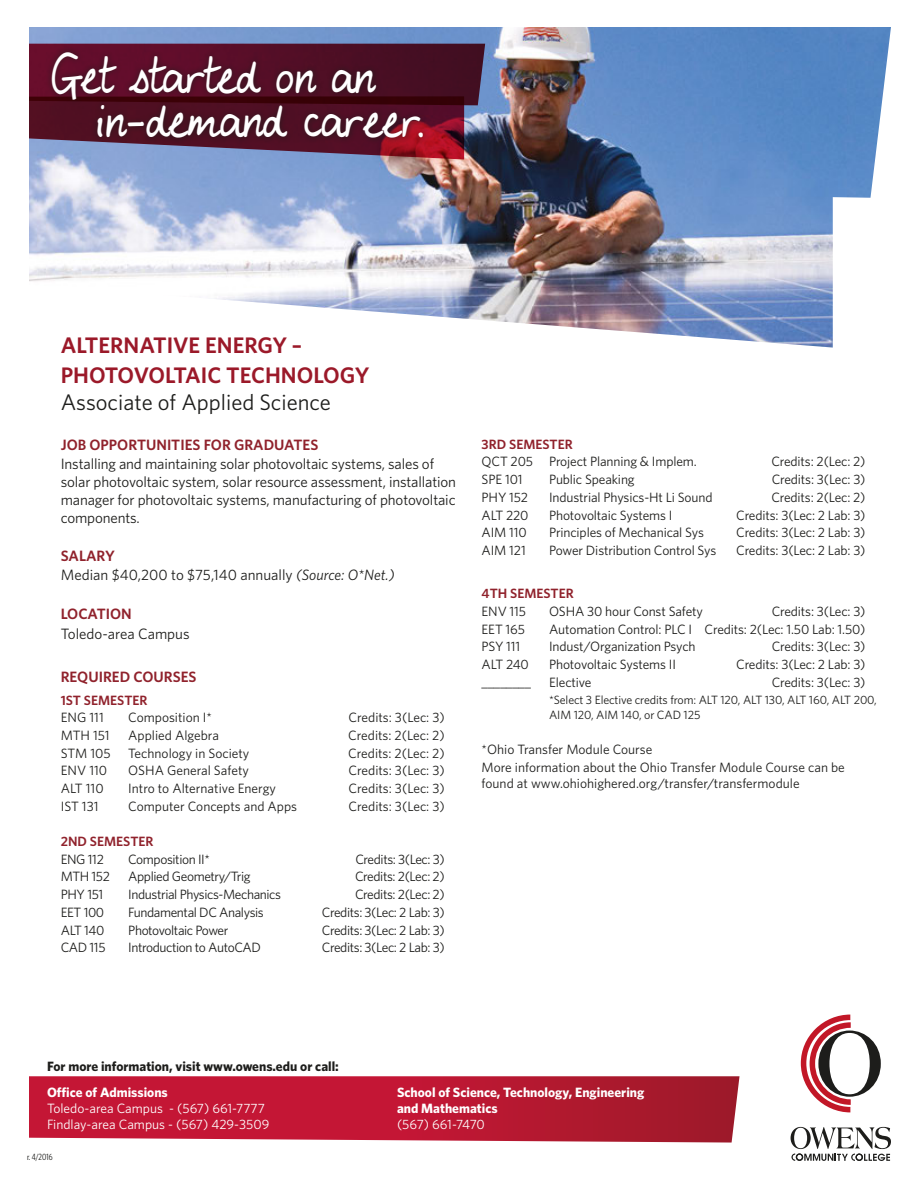
<style>
.page{position:relative;width:918px;height:1188px;background:#fff}
.page>*{position:absolute;margin:0;border:0;box-sizing:border-box;transform-origin:0 0}
.t1{font:45.3px/44px "My Lucky Penny";color:#fff}
.t2{font:600 22.5px/30px "Whitney";color:#9b1929}
.t3{font:22.5px "Whitney";color:#1d1d1b}
.t4{font:15px/18px "Whitney";letter-spacing:-.01em;color:#1d1d1b}
.t5{font:600 15px "Whitney";color:#90222c}
.t6{font:13.5px/17.7px "Whitney";letter-spacing:-.01em;color:#1d1d1b}
.t7{font:13.5px "Whitney";letter-spacing:-.03em;color:#1d1d1b}
.t8{font:700 13.5px/16.2px "Whitney";color:#fff}
.t9{font:13.5px/16.2px "Whitney";color:#fff}
.t10{font:700 13.5px "Whitney";color:#1d1d1b}
.t11{font:600 13.5px "Whitney";color:#90222c}
.t12{font:13.5px "Whitney";letter-spacing:-.02em;color:#fff}
.t13{font:12px/14.4px "Whitney";letter-spacing:-.01em;color:#1d1d1b}
.t14{font:9px "Whitney Condensed";color:#1d1d1b}
.s1{font-weight:600;color:#90222c}
.s2{font-style:italic}
</style>
<div class="page">
<svg style="left:29px;top:1076px;width:711px;height:67px;background:#be233c"></svg>
<img style="left:29px;top:27px;width:862px;height:321px">
<svg style="left:29px;top:44px;width:456px;height:116px;background:#6a4361"></svg>
<div style="left:46px;top:46px;width:383px;height:99px;background:#1d1d1b;opacity:.75"></div>
<svg style="left:801px;top:1015px;width:80px;height:97px"></svg>
<svg style="left:791px;top:1127px;width:100px;height:34px"></svg>
<h1 class="t1" style="left:97px;top:54px;width:330px;text-indent:-45px">Get started on an in-demand career.</h1>
<h2 class="t2" style="left:61px;top:330px;width:310px">ALTERNATIVE ENERGY –<br>PHOTOVOLTAIC TECHNOLOGY</h2>
<h2 class="t3" style="left:61px;top:387px;width:272px">Associate of Applied Science</h2>
<p class="t5" style="left:61px;top:435px;width:259px">JOB OPPORTUNITIES FOR GRADUATES</p>
<p class="t4" style="left:61px;top:455px;width:397px">Installing and maintaining solar photovoltaic systems, sales of solar photovoltaic system, solar resource assessment, installation manager for photovoltaic systems, manufacturing of photovoltaic components.</p>
<p class="t4" style="left:61px;top:546px;width:335px;line-height:19.5px"><span class="s1">SALARY<br></span>Median $40,200 to $75,140 annually <span class="s2">(Source: O*Net.)</span></p>
<p class="t5" style="left:61px;top:604px;width:73px">LOCATION</p>
<p class="t4" style="left:61px;top:624px;width:130px">Toledo-area Campus</p>
<p class="t5" style="left:61px;top:666px;width:137px">REQUIRED COURSES</p>
<p class="t11" style="left:61px;top:691px;width:88px">1ST SEMESTER</p>
<p class="t6" style="left:61px;top:708px;width:45px">ENG 111</p>
<p class="t6" style="left:128px;top:708px;width:85px">Composition I*</p>
<p class="t6" style="left:349px;top:708px;width:98px">Credits: 3(Lec: 3)</p>
<p class="t6" style="left:61px;top:726px;width:51px">MTH 151</p>
<p class="t6" style="left:128px;top:726px;width:92px">Applied Algebra</p>
<p class="t6" style="left:348px;top:726px;width:98px">Credits: 2(Lec: 2)</p>
<p class="t6" style="left:61px;top:744px;width:51px">STM 105</p>
<p class="t6" style="left:128px;top:744px;width:123px">Technology in Society</p>
<p class="t6" style="left:348px;top:744px;width:98px">Credits: 2(Lec: 2)</p>
<p class="t6" style="left:61px;top:761px;width:48px">ENV 110</p>
<p class="t6" style="left:128px;top:761px;width:122px">OSHA General Safety</p>
<p class="t6" style="left:349px;top:761px;width:98px">Credits: 3(Lec: 3)</p>
<p class="t6" style="left:61px;top:779px;width:44px">ALT 110</p>
<p class="t6" style="left:128px;top:779px;width:149px">Intro to Alternative Energy</p>
<p class="t6" style="left:349px;top:779px;width:98px">Credits: 3(Lec: 3)</p>
<p class="t6" style="left:61px;top:797px;width:39px">IST 131</p>
<p class="t6" style="left:128px;top:797px;width:170px">Computer Concepts and Apps</p>
<p class="t6" style="left:349px;top:797px;width:98px">Credits: 3(Lec: 3)</p>
<p class="t11" style="left:61px;top:832px;width:94px">2ND SEMESTER</p>
<p class="t6" style="left:61px;top:850px;width:45px">ENG 112</p>
<p class="t7" style="left:128px;top:850px;width:83px">Composition II*</p>
<p class="t7" style="left:355px;top:850px;width:91px">Credits: 3(Lec: 3)</p>
<p class="t6" style="left:61px;top:868px;width:51px">MTH 152</p>
<p class="t7" style="left:128px;top:868px;width:124px">Applied Geometry/Trig</p>
<p class="t7" style="left:355px;top:868px;width:91px">Credits: 2(Lec: 2)</p>
<p class="t6" style="left:61px;top:885px;width:44px">PHY 151</p>
<p class="t7" style="left:128px;top:886px;width:154px">Industrial Physics-Mechanics</p>
<p class="t7" style="left:355px;top:886px;width:91px">Credits: 2(Lec: 2)</p>
<p class="t6" style="left:61px;top:903px;width:45px">EET 100</p>
<p class="t7" style="left:128px;top:903px;width:137px">Fundamental DC Analysis</p>
<p class="t7" style="left:322px;top:903px;width:124px">Credits: 3(Lec: 2 Lab: 3)</p>
<p class="t6" style="left:61px;top:921px;width:45px">ALT 140</p>
<p class="t7" style="left:128px;top:921px;width:102px">Photovoltaic Power</p>
<p class="t7" style="left:322px;top:921px;width:124px">Credits: 3(Lec: 2 Lab: 3)</p>
<p class="t6" style="left:61px;top:938px;width:46px">CAD 115</p>
<p class="t7" style="left:128px;top:939px;width:134px">Introduction to AutoCAD</p>
<p class="t7" style="left:322px;top:939px;width:124px">Credits: 3(Lec: 2 Lab: 3)</p>
<p class="t11" style="left:482px;top:435px;width:93px">3RD SEMESTER</p>
<p class="t6" style="left:482px;top:453px;width:217px">QCT 205 Project Planning &amp; Implem.</p>
<p class="t6" style="left:771px;top:453px;width:96px">Credits: 2(Lec: 2)</p>
<p class="t6" style="left:482px;top:470px;width:43px">SPE 101</p>
<p class="t6" style="left:549px;top:470px;width:87px">Public Speaking</p>
<p class="t6" style="left:772px;top:470px;width:95px">Credits: 3(Lec: 3)</p>
<p class="t6" style="left:482px;top:488px;width:48px">PHY 152</p>
<p class="t6" style="left:549px;top:488px;width:165px">Industrial Physics-Ht Li Sound</p>
<p class="t6" style="left:771px;top:488px;width:96px">Credits: 2(Lec: 2)</p>
<p class="t6" style="left:482px;top:506px;width:48px">ALT 220</p>
<p class="t6" style="left:549px;top:506px;width:125px">Photovoltaic Systems I</p>
<p class="t6" style="left:736px;top:506px;width:131px">Credits: 3(Lec: 2 Lab: 3)</p>
<p class="t6" style="left:482px;top:523px;width:47px">AIM 110</p>
<p class="t6" style="left:549px;top:523px;width:156px">Principles of Mechanical Sys</p>
<p class="t6" style="left:736px;top:523px;width:131px">Credits: 3(Lec: 2 Lab: 3)</p>
<p class="t6" style="left:482px;top:541px;width:46px">AIM 121</p>
<p class="t6" style="left:549px;top:541px;width:169px">Power Distribution Control Sys</p>
<p class="t6" style="left:736px;top:541px;width:131px">Credits: 3(Lec: 2 Lab: 3)</p>
<p class="t11" style="left:482px;top:584px;width:94px">4TH SEMESTER</p>
<p class="t6" style="left:482px;top:602px;width:46px">ENV 115</p>
<p class="t6" style="left:549px;top:602px;width:155px">OSHA 30 hour Const Safety</p>
<p class="t6" style="left:772px;top:602px;width:95px">Credits: 3(Lec: 3)</p>
<p class="t6" style="left:482px;top:620px;width:45px">EET 165</p>
<p class="t6" style="left:549px;top:620px;width:318px">Automation Control: PLC I Credits: 2(Lec: 1.50 Lab: 1.50)</p>
<p class="t6" style="left:482px;top:637px;width:40px">PSY 111</p>
<p class="t6" style="left:549px;top:637px;width:148px">Indust/Organization Psych</p>
<p class="t6" style="left:772px;top:637px;width:95px">Credits: 3(Lec: 3)</p>
<p class="t6" style="left:482px;top:655px;width:49px">ALT 240</p>
<p class="t6" style="left:549px;top:655px;width:128px">Photovoltaic Systems II</p>
<p class="t6" style="left:736px;top:655px;width:131px">Credits: 3(Lec: 2 Lab: 3)</p>
<p class="t6" style="left:482px;top:673px;width:51px">________</p>
<p class="t6" style="left:549px;top:673px;width:44px">Elective</p>
<p class="t6" style="left:772px;top:673px;width:95px">Credits: 3(Lec: 3)</p>
<p class="t13" style="left:549px;top:693px;width:329px">*Select 3 Elective credits from: ALT 120, ALT 130, ALT 160, ALT 200,<br>AIM 120, AIM 140, or CAD 125</p>
<p class="t6" style="left:482px;top:740px;width:365px">*Ohio Transfer Module Course<br>More information about the Ohio Transfer Module Course can be</p>
<p class="t6" style="left:482px;top:774px;width:320px">found at www.ohiohighered.org/transfer/transfermodule</p>
<p class="t10" style="left:47px;top:1058px;width:293px">For more information, visit www.owens.edu or call:</p>
<p class="t8" style="left:47px;top:1084px;width:122px">Office of Admissions</p>
<p class="t9" style="left:47px;top:1100px;width:224px">Toledo-area Campus - (567) 661-7777<br>Findlay-area Campus - (567) 429-3509</p>
<p class="t14" style="left:27px;top:1151px;width:27px">r. 4/2016</p>
<p class="t8" style="left:397px;top:1084px;width:249px">School of Science, Technology, Engineering and Mathematics</p>
<p class="t12" style="left:397px;top:1116px;width:89px">(567) 661-7470</p>
</div>
